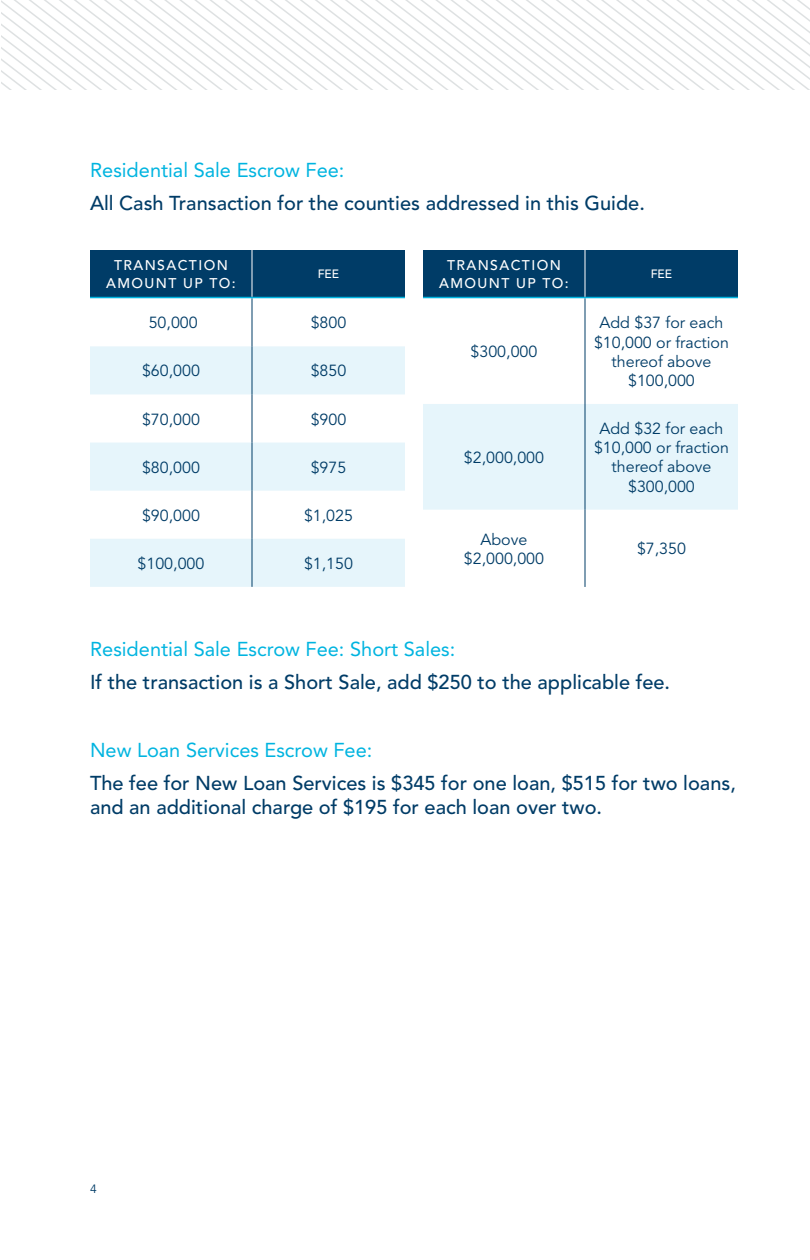
<style>
.page{position:relative;width:810px;height:1260px;background:#fff}
.page>*{position:absolute;margin:0;border:0;box-sizing:border-box;transform-origin:0 0}
.t1{font:500 20px/24px "Avenir LT Std";color:#003c67}
.t2{font:20px "Avenir LT Std";color:#00b4e0}
.t3{font:16px/19.2px "Avenir LT Std";color:#003c67;text-align:center}
.t4{font:500 14px/18px "Avenir LT Std";letter-spacing:.1em;color:#fff;text-align:center}
.t5{font:500 12px "Avenir LT Std";color:#fff}
.t6{font:12px "Avenir LT Std";color:#003c67}
</style>
<div class="page">
<svg style="left:763px;top:0;width:47px;height:90px"></svg>
<svg style="left:2px;top:0;width:761px;height:90px"></svg>
<div style="left:90px;top:250px;width:315px;height:47px;background:#003c67"></div>
<div style="left:90px;top:346px;width:315px;height:48px;background:#e6f5fb"></div>
<svg style="left:90px;top:443px;width:315px;height:144px;fill:#e6f5fb"></svg>
<hr style="left:252px;top:298px;width:1px;height:48px;background:#003c67">
<hr style="left:252px;top:346px;width:1px;height:48px;background:#003c67">
<hr style="left:252px;top:394px;width:1px;height:49px;background:#003c67">
<hr style="left:252px;top:443px;width:1px;height:48px;background:#003c67">
<hr style="left:252px;top:491px;width:1px;height:48px;background:#003c67">
<hr style="left:252px;top:539px;width:1px;height:48px;background:#003c67">
<hr style="left:90px;top:297px;width:162px;height:1px;background:#00b4e0">
<hr style="left:252px;top:297px;width:153px;height:1px;background:#00b4e0">
<hr style="left:252px;top:250px;width:1px;height:47px;background:#fff">
<div style="left:423px;top:250px;width:315px;height:47px;background:#003c67"></div>
<div style="left:423px;top:404px;width:315px;height:106px;background:#e6f5fb"></div>
<hr style="left:585px;top:298px;width:1px;height:106px;background:#003c67">
<hr style="left:585px;top:404px;width:1px;height:106px;background:#003c67">
<hr style="left:585px;top:510px;width:1px;height:77px;background:#003c67">
<hr style="left:423px;top:297px;width:162px;height:1px;background:#00b4e0">
<hr style="left:585px;top:297px;width:153px;height:1px;background:#00b4e0">
<hr style="left:584px;top:250px;width:2px;height:47px;background:#fff">
<p class="t2" style="left:90px;top:159px;width:256px">Residential Sale Escrow Fee:</p>
<p class="t1" style="left:90px;top:192px;width:556px">All Cash Transaction for the counties addressed in this Guide.</p>
<p class="t4" style="left:106px;top:256px;width:131px">TRANSACTION<br>AMOUNT UP TO:</p>
<p class="t5" style="left:318px;top:267px;width:23px">FEE</p>
<p class="t3" style="left:149px;top:314px;width:50px">50,000</p>
<p class="t3" style="left:311px;top:314px;width:37px">$800</p>
<p class="t3" style="left:142px;top:362px;width:59px">$60,000</p>
<p class="t3" style="left:311px;top:362px;width:37px">$850</p>
<p class="t3" style="left:142px;top:410px;width:59px">$70,000</p>
<p class="t3" style="left:311px;top:410px;width:37px">$900</p>
<p class="t3" style="left:142px;top:458px;width:59px">$80,000</p>
<p class="t3" style="left:311px;top:458px;width:37px">$975</p>
<p class="t3" style="left:142px;top:506px;width:59px">$90,000</p>
<p class="t3" style="left:304px;top:506px;width:50px">$1,025</p>
<p class="t3" style="left:138px;top:554px;width:68px">$100,000</p>
<p class="t3" style="left:304px;top:554px;width:50px">$1,150</p>
<p class="t4" style="left:439px;top:256px;width:131px">TRANSACTION<br>AMOUNT UP TO:</p>
<p class="t5" style="left:651px;top:267px;width:23px">FEE</p>
<p class="t3" style="left:471px;top:343px;width:68px">$300,000</p>
<p class="t3" style="left:464px;top:448px;width:82px">$2,000,000</p>
<p class="t3" style="left:594px;top:314px;width:136px">Add $37 for each $10,000 or fraction thereof above $100,000</p>
<p class="t3" style="left:594px;top:419px;width:136px">Add $32 for each $10,000 or fraction thereof above $300,000</p>
<p class="t3" style="left:464px;top:530px;width:82px">Above $2,000,000</p>
<p class="t3" style="left:637px;top:540px;width:50px">$7,350</p>
<p class="t2" style="left:90px;top:638px;width:367px">Residential Sale Escrow Fee: Short Sales:</p>
<p class="t1" style="left:90px;top:671px;width:582px">If the transaction is a Short Sale, add $250 to the applicable fee.</p>
<p class="t2" style="left:90px;top:739px;width:284px">New Loan Services Escrow Fee:</p>
<p class="t1" style="left:90px;top:772px;width:647px">The fee for New Loan Services is $345 for one loan, $515 for two loans, and an additional charge of $195 for each loan over two.</p>
<p class="t6" style="left:90px;top:1181px;width:8px">4</p>
</div>
